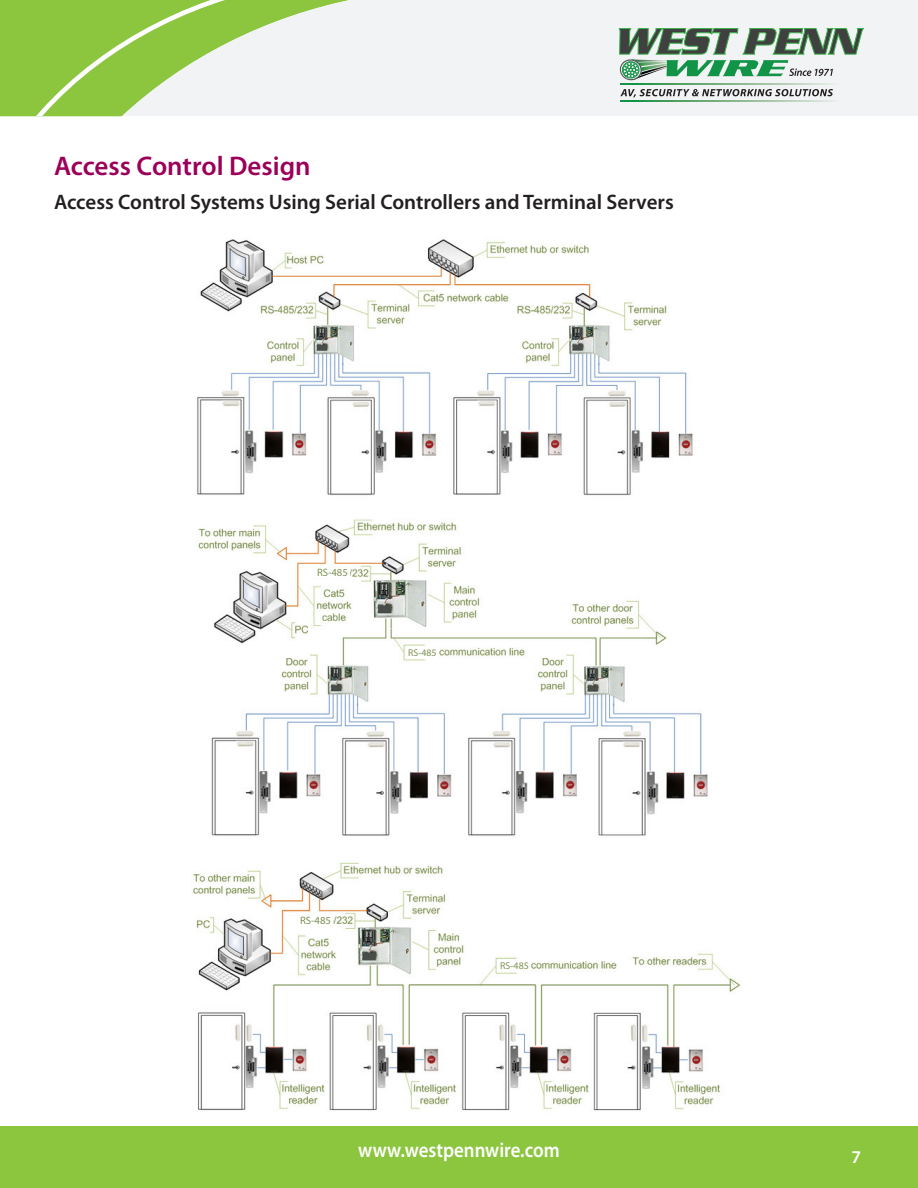
<style>
.page{position:relative;width:918px;height:1188px;background:#fff}
.page>*{position:absolute;margin:0;border:0;box-sizing:border-box;transform-origin:0 0}
.t1{font:600 27px "Myriad Pro";color:#9c0159}
.t2{font:600 21px "Myriad Pro";color:#231f20}
.t3{font:600 21px "Myriad Pro";color:#fff;scale:.9 1}
.t4{font:600 18px "Myriad Pro";color:#fff}
.t5{font:10.65px "Myriad Pro";color:#7e9254}
.t6{font:9.9px "Myriad Pro";color:#7e9254}
</style>
<div class="page">
<div style="left:0;top:0;width:918px;height:116px;background:#f2f3f4"></div>
<svg style="left:0;top:0;width:349px;height:116px"></svg>
<div style="left:0;top:1126px;width:918px;height:62px;background:#8bc63e"></div>
<svg style="left:621px;top:83px;width:212px;height:2px"></svg>
<svg style="left:621px;top:101px;width:212px;height:1px"></svg>
<svg style="left:620px;top:89px;width:213px;height:8px"></svg>
<svg style="left:618px;top:28px;width:247px;height:53px"></svg>
<img style="left:193px;top:239px;width:547px;height:872px">
<div style="left:497px;top:960px;width:33px;height:12px;background:#fff"></div>
<div style="left:406px;top:647px;width:32px;height:9px;background:#fff"></div>
<div style="left:298px;top:916px;width:34px;height:9px;background:#fff"></div>
<div style="left:315px;top:568px;width:34px;height:9px;background:#fff"></div>
<div style="left:406px;top:649px;width:32px;height:9px;background:#fff"></div>
<p class="t1" style="left:54px;top:149px;width:258px">Access Control Design</p>
<p class="t2" style="left:54px;top:189px;width:621px">Access Control Systems Using Serial Controllers and Terminal Servers</p>
<p class="t5" style="left:317px;top:566px;width:32px">RS-485</p>
<p class="t6" style="left:408px;top:647px;width:30px">RS-485</p>
<p class="t5" style="left:300px;top:914px;width:32px">RS-485</p>
<p class="t6" style="left:500px;top:959px;width:30px">RS-485</p>
<p class="t3" style="left:358px;top:1137px;width:225px">www.westpennwire.com</p>
<p class="t4" style="left:851px;top:1146px;width:11px">7</p>
</div>
